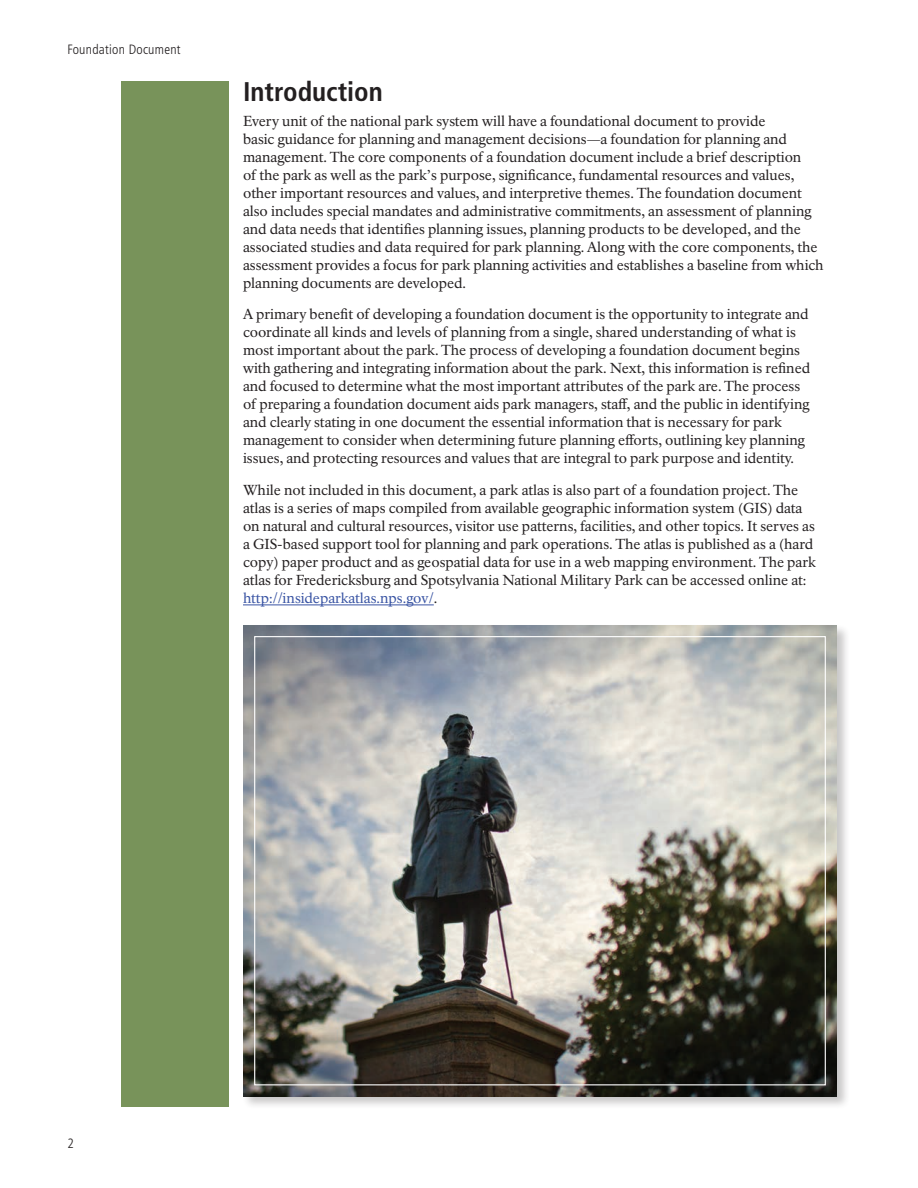
<style>
.page{position:relative;width:918px;height:1188px;background:#fff}
.page>*{position:absolute;margin:0;border:0;box-sizing:border-box;transform-origin:0 0}
.t1{font:700 condensed 27px "Frutiger LT Std";color:#231f20}
.t2{font:14.25px/18px "NPS Rawlinson OT";letter-spacing:-.005em;color:#231f20}
.t3{font:300 condensed 13.5px "Frutiger LT Std";letter-spacing:.02em;color:#231f20}
.s1{color:#3853a3}
</style>
<div class="page">
<div style="left:122px;top:81px;width:108px;height:1026px;background:#78935a"></div>
<div style="left:241px;top:624px;width:610px;height:486px;background:#231f20;opacity:.25"></div>
<img style="left:243px;top:625px;width:594px;height:471px">
<hr style="left:243px;top:605px;width:191px;height:1px;background:#3853a3">
<p class="t3" style="left:68px;top:42px;width:115px">Foundation Document</p>
<h3 class="t1" style="left:243px;top:76px;width:141px">Introduction</h3>
<p class="t2" style="left:243px;top:112px;width:582px">Every unit of the national park system will have a foundational document to provide<br>basic guidance for planning and management decisions—a foundation for planning and management. The core components of a foundation document include a brief description<br>of the park as well as the park’s purpose, signifcance, fundamental resources and values, other important resources and values, and interpretive themes. The foundation document also includes special mandates and administrative commitments, an assessment of planning and data needs that identifes planning issues, planning products to be developed, and the associated studies and data required for park planning. Along with the core components, the assessment provides a focus for park planning activities and establishes a baseline from which planning documents are developed.</p>
<p class="t2" style="left:243px;top:306px;width:569px">A primary beneft of developing a foundation document is the opportunity to integrate and coordinate all kinds and levels of planning from a single, shared understanding of what is most important about the park. The process of developing a foundation document begins with gathering and integrating information about the park. Next, this information is refned and focused to determine what the most important attributes of the park are. The process of preparing a foundation document aids park managers, staf, and the public in identifying and clearly stating in one document the essential information that is necessary for park management to consider when determining future planning eforts, outlining key planning issues, and protecting resources and values that are integral to park purpose and identity.</p>
<p class="t2" style="left:243px;top:481px;width:575px">While not included in this document, a park atlas is also part of a foundation project. The atlas is a series of maps compiled from available geographic information system (GIS) data on natural and cultural resources, visitor use patterns, facilities, and other topics. It serves as a GIS-based support tool for planning and park operations. The atlas is published as a (hard copy) paper product and as geospatial data for use in a web mapping environment. The park atlas for Fredericksburg and Spotsylvania National Military Park can be accessed online at: <span class="s1">http://insideparkatlas.nps.gov/</span>.</p>
<p class="t3" style="left:68px;top:1135px;width:8px">2</p>
</div>
